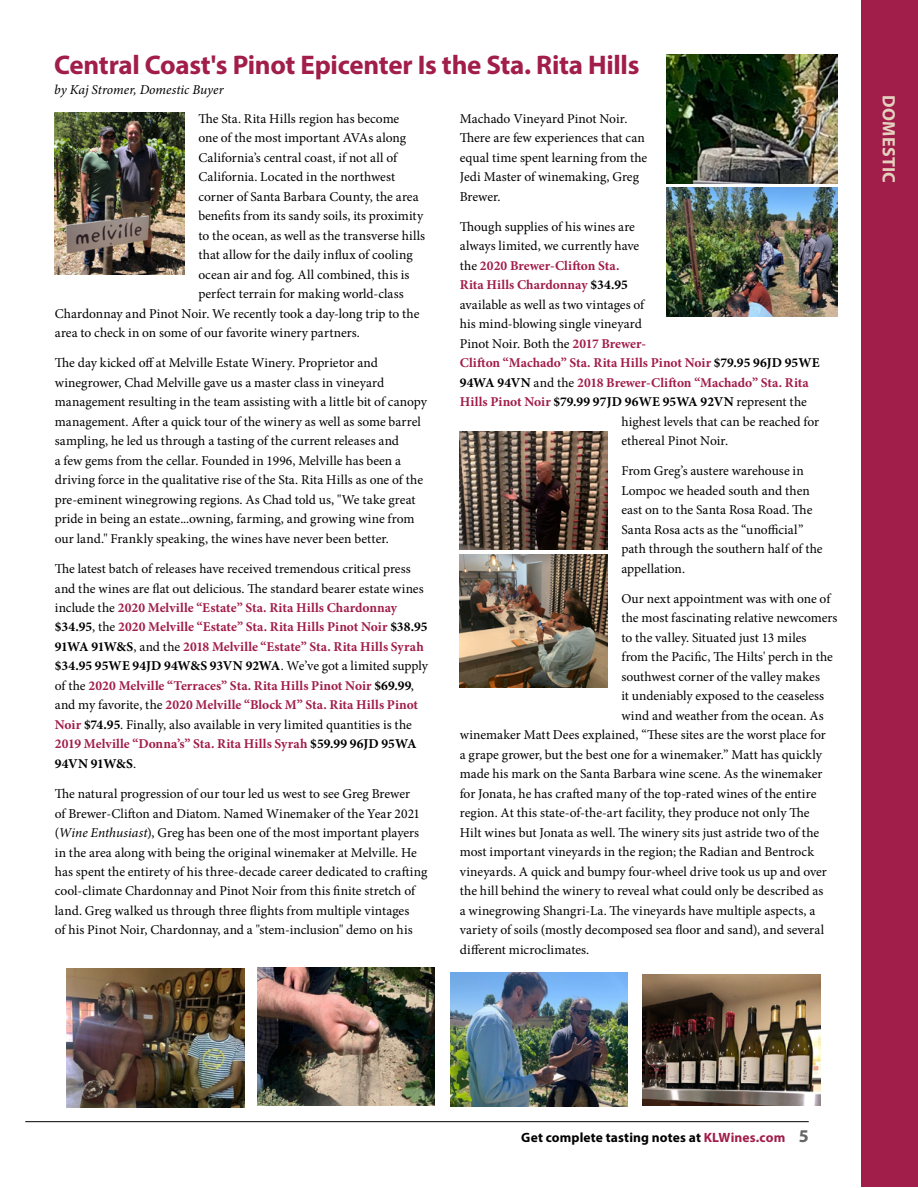
<style>
.page{position:relative;width:918px;height:1188px;background:#fff}
.page>*{position:absolute;margin:0;border:0;box-sizing:border-box;transform-origin:0 0}
.t1{font:700 27px "Myriad Pro";letter-spacing:-.01em;color:#a11d4a}
.t2{font:700 18px "Myriad Pro";letter-spacing:.02em;color:#e4d2bf}
.t3{font:13.5px/19.5px "Minion Pro";color:#000}
.t4{font:700 13.5px/19.5px "Minion Pro";color:#a11d4a}
.t5{font:700 13.5px "Minion Pro";letter-spacing:.01em;color:#000}
.t6{font:700 13.5px "Myriad Pro";letter-spacing:.01em;color:#000}
.t7{font:italic 13.5px "Minion Pro";color:#000}
.s1{font-weight:400;color:#000}
.s2{color:#000}
.s3{font-style:italic}
.s4{font-weight:700;color:#a11d4a}
.s5{color:#a11d4a}
.s6{font-weight:400}
.s7{font-size:18px;color:#636466}
</style>
<div class="page">
<div style="left:862px;top:0;width:56px;height:1186px;background:#a11d4a"></div>
<hr style="left:25px;top:1121px;width:784px;height:1px;background:#000">
<img style="left:54px;top:112px;width:131px;height:162px">
<img style="left:257px;top:968px;width:177px;height:137px">
<img style="left:666px;top:54px;width:172px;height:129px">
<img style="left:643px;top:975px;width:177px;height:131px">
<img style="left:666px;top:187px;width:172px;height:130px">
<img style="left:450px;top:972px;width:177px;height:134px">
<img style="left:459px;top:431px;width:149px;height:119px">
<img style="left:459px;top:555px;width:149px;height:133px">
<img style="left:67px;top:968px;width:177px;height:139px">
<h1 class="t1" style="left:54px;top:48px;width:587px">Central Coast's Pinot Epicenter Is the Sta. Rita Hills</h1>
<p class="t7" style="left:54px;top:80px;width:171px">by Kaj Stromer, Domestic Buyer</p>
<p class="t3" style="left:198px;top:109px;width:202px">The Sta. Rita Hills region has become</p>
<p class="t3" style="left:198px;top:128px;width:209px">one of the most important AVAs along</p>
<p class="t3" style="left:198px;top:148px;width:200px">California’s central coast, if not all of</p>
<p class="t3" style="left:198px;top:167px;width:198px">California. Located in the northwest</p>
<p class="t3" style="left:198px;top:187px;width:222px">corner of Santa Barbara County, the area</p>
<p class="t3" style="left:198px;top:206px;width:226px">benefits from its sandy soils, its proximity</p>
<p class="t3" style="left:198px;top:226px;width:228px">to the ocean, as well as the transverse hills</p>
<p class="t3" style="left:198px;top:245px;width:216px">that allow for the daily influx of cooling</p>
<p class="t3" style="left:198px;top:265px;width:213px">ocean air and fog. All combined, this is</p>
<p class="t3" style="left:198px;top:284px;width:207px">perfect terrain for making world-class</p>
<p class="t3" style="left:55px;top:304px;width:366px">Chardonnay and Pinot Noir. We recently took a day-long trip to the</p>
<p class="t3" style="left:55px;top:323px;width:307px">area to check in on some of our favorite winery partners.</p>
<p class="t3" style="left:55px;top:353px;width:374px">The day kicked off at Melville Estate Winery. Proprietor and winegrower, Chad Melville gave us a master class in vineyard management resulting in the team assisting with a little bit of canopy management. After a quick tour of the winery as well as some barrel sampling, he led us through a tasting of the current releases and<br>a few gems from the cellar. Founded in 1996, Melville has been a driving force in the qualitative rise of the Sta. Rita Hills as one of the pre-eminent winegrowing regions. As Chad told us, "We take great pride in being an estate...owning, farming, and growing wine from our land." Frankly speaking, the wines have never been better.</p>
<p class="t4" style="left:55px;top:559px;width:375px"><span class="s1">The latest batch of releases have received tremendous critical press and the wines are flat out delicious. The standard bearer estate wines include the</span> 2020 Melville “Estate” Sta. Rita Hills Chardonnay <span class="s2">$34.95</span><span class="s1">, the</span> 2020 Melville “Estate” Sta. Rita Hills Pinot Noir <span class="s2">$38.95<br>91WA 91W&amp;S</span><span class="s1">, and the</span> 2018 Melville “Estate” Sta. Rita Hills Syrah <span class="s2">$34.95 95WE 94JD 94W&amp;S 93VN 92WA</span><span class="s1">. We’ve got a limited supply of the</span> 2020 Melville “Terraces” Sta. Rita Hills Pinot Noir <span class="s2">$69.99</span><span class="s1">, and my favorite, the</span> 2020 Melville “Block M” Sta. Rita Hills Pinot Noir <span class="s2">$74.95</span><span class="s1">. Finally, also available in very limited quantities is the </span>2019 Melville “Donna’s” Sta. Rita Hills Syrah <span class="s2">$59.99 96JD 95WA 94VN 91W&amp;S</span><span class="s1">.</span></p>
<p class="t3" style="left:55px;top:784px;width:374px">The natural progression of our tour led us west to see Greg Brewer<br>of Brewer-Clifton and Diatom. Named Winemaker of the Year 2021 (<span class="s3">Wine Enthusiast</span>), Greg has been one of the most important players in the area along with being the original winemaker at Melville. He has spent the entirety of his three-decade career dedicated to crafting cool-climate Chardonnay and Pinot Noir from this finite stretch of land. Greg walked us through three flights from multiple vintages<br>of his Pinot Noir, Chardonnay, and a "stem-inclusion" demo on his</p>
<p class="t3" style="left:460px;top:109px;width:189px">Machado Vineyard Pinot Noir.<br>There are few experiences that can equal time spent learning from the<br>Jedi Master of winemaking, Greg<br>Brewer.</p>
<p class="t3" style="left:460px;top:217px;width:177px">Though supplies of his wines are</p>
<p class="t3" style="left:460px;top:236px;width:181px">always limited, we currently have</p>
<p class="t4" style="left:460px;top:256px;width:161px"><span class="s1">the</span> 2020 Brewer-Clifton Sta.</p>
<p class="t4" style="left:460px;top:275px;width:170px">Rita Hills Chardonnay <span class="s2">$34.95</span></p>
<p class="t3" style="left:460px;top:295px;width:186px">available as well as two vintages of</p>
<p class="t3" style="left:460px;top:314px;width:184px">his mind-blowing single vineyard</p>
<p class="t3" style="left:460px;top:334px;width:188px">Pinot Noir. Both the <span class="s4">2017 Brewer-</span></p>
<p class="t4" style="left:460px;top:353px;width:362px">Clifton “Machado” Sta. Rita Hills Pinot Noir <span class="s2">$79.95 96JD 95WE</span></p>
<p class="t4" style="left:460px;top:373px;width:350px"><span class="s2">94WA 94VN</span> <span class="s1">and the</span> 2018 Brewer-Clifton “Machado” Sta. Rita</p>
<p class="t5" style="left:460px;top:392px;width:349px"><span class="s5">Hills Pinot Noir</span> $79.99 97JD 96WE 95WA 92VN <span class="s6">represent the</span></p>
<p class="t3" style="left:621px;top:412px;width:199px">highest levels that can be reached for</p>
<p class="t3" style="left:621px;top:431px;width:108px">ethereal Pinot Noir.</p>
<p class="t3" style="left:621px;top:461px;width:203px">From Greg’s austere warehouse in<br>Lompoc we headed south and then east on to the Santa Rosa Road. The<br>Santa Rosa acts as the “unofficial” path through the southern half of the appellation.</p>
<p class="t3" style="left:621px;top:589px;width:210px">Our next appointment was with one of</p>
<p class="t3" style="left:621px;top:608px;width:218px">the most fascinating relative newcomers</p>
<p class="t3" style="left:621px;top:628px;width:187px">to the valley. Situated just 13 miles</p>
<p class="t3" style="left:621px;top:647px;width:213px">from the Pacific, The Hilts' perch in the</p>
<p class="t3" style="left:621px;top:667px;width:200px">southwest corner of the valley makes</p>
<p class="t3" style="left:621px;top:686px;width:204px">it undeniably exposed to the ceaseless</p>
<p class="t3" style="left:621px;top:706px;width:204px">wind and weather from the ocean. As</p>
<p class="t3" style="left:460px;top:725px;width:367px">winemaker Matt Dees explained, “These sites are the worst place for</p>
<p class="t3" style="left:460px;top:745px;width:364px">a grape grower, but the best one for a winemaker.” Matt has quickly</p>
<p class="t3" style="left:460px;top:764px;width:364px">made his mark on the Santa Barbara wine scene. As the winemaker</p>
<p class="t3" style="left:460px;top:784px;width:358px">for Jonata, he has crafted many of the top-rated wines of the entire</p>
<p class="t3" style="left:460px;top:803px;width:351px">region. At this state-of-the-art facility, they produce not only The</p>
<p class="t3" style="left:460px;top:823px;width:361px">Hilt wines but Jonata as well. The winery sits just astride two of the</p>
<p class="t3" style="left:460px;top:842px;width:356px">most important vineyards in the region; the Radian and Bentrock</p>
<p class="t3" style="left:460px;top:862px;width:369px">vineyards. A quick and bumpy four-wheel drive took us up and over</p>
<p class="t3" style="left:460px;top:881px;width:365px">the hill behind the winery to reveal what could only be described as</p>
<p class="t3" style="left:460px;top:901px;width:357px">a winegrowing Shangri-La. The vineyards have multiple aspects, a</p>
<p class="t3" style="left:460px;top:920px;width:366px">variety of soils (mostly decomposed sea floor and sand), and several</p>
<p class="t3" style="left:460px;top:940px;width:131px">different microclimates.</p>
<h2 class="t2" style="left:901px;top:95px;width:89px;rotate:90deg">DOMESTIC</h2>
<p class="t6" style="left:521px;top:1129px;width:289px">Get complete tasting notes at <span class="s5">KLWines.com</span> <span class="s7">5</span></p>
</div>
